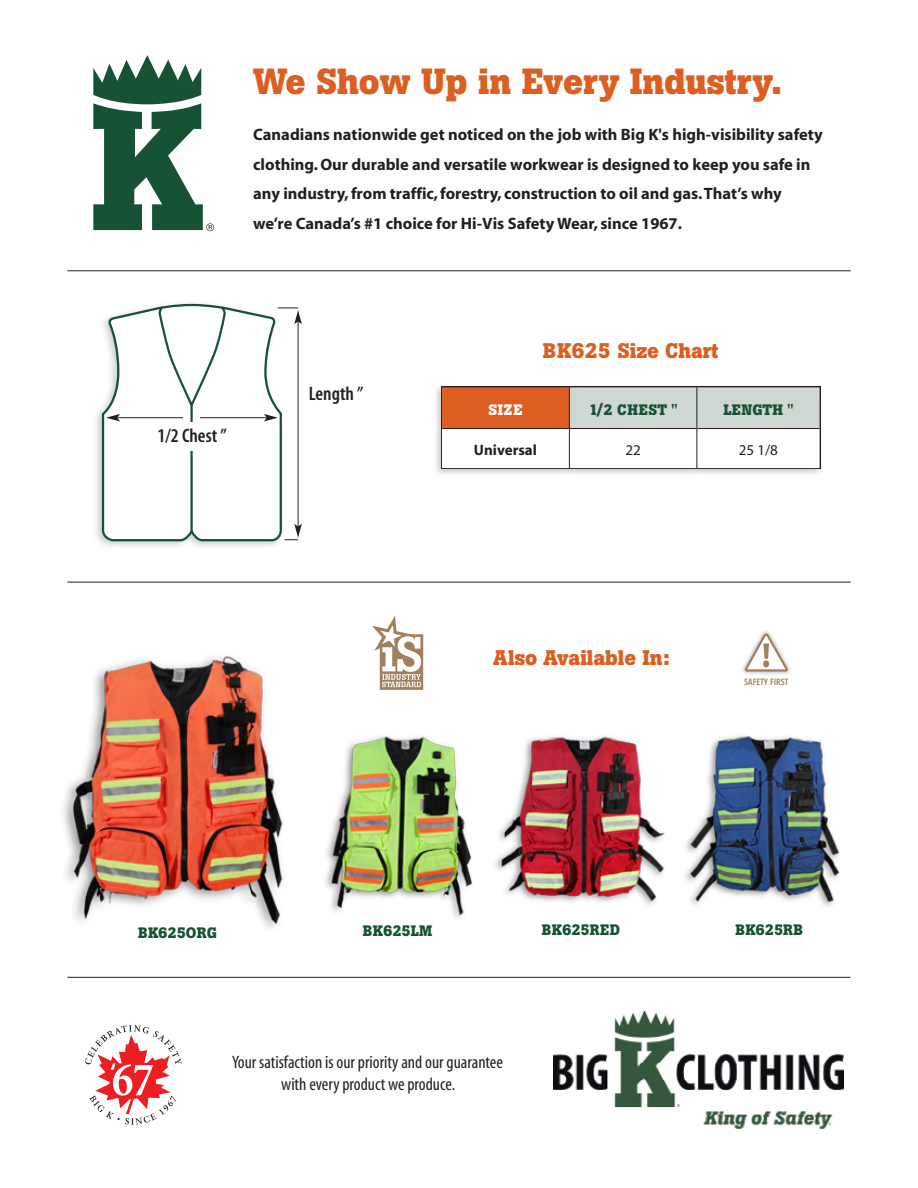
<style>
.page{position:relative;width:918px;height:1188px;background:#fff}
.page>*{position:absolute;margin:0;border:0;box-sizing:border-box;transform-origin:0 0}
.t1{font:700 36px "Boton";color:#dc5f21}
.t2{font:700 21px "Boton";color:#dc5f21}
.t3{font:600 condensed 19.5px "Myriad";color:#231f20}
.t4{font:condensed 18px "Myriad";color:#231f20}
.t5{font:700 16.5px/29.7px "Myriad";color:#231f20}
.t6{font:700 15px "Boton";color:#185234}
.t7{font:700 15px "Myriad";color:#231f20}
.t8{font:15px "Myriad";color:#231f20}
.t9{font:700 15px "Boton";color:#fff}
.t10{font:600 9px "Avenir Next Condensed";color:#a1805d}
</style>
<div class="page">
<hr style="left:68px;top:270px;width:782px;height:1px;background:#231f20">
<hr style="left:68px;top:582px;width:782px;height:1px;background:#231f20">
<hr style="left:68px;top:977px;width:782px;height:1px;background:#231f20">
<svg style="left:93px;top:55px;width:121px;height:176px"></svg>
<img style="left:553px;top:1011px;width:290px;height:118px">
<svg style="left:85px;top:1025px;width:97px;height:100px"></svg>
<img style="left:96px;top:303px;width:183px;height:243px">
<svg style="left:102px;top:304px;width:200px;height:237px"></svg>
<hr style="left:190px;top:403px;width:3px;height:129px;background:#185234">
<div style="left:143px;top:422px;width:98px;height:29px;background:#fff"></div>
<img style="left:436px;top:386px;width:385px;height:88px">
<div style="left:441px;top:387px;width:128px;height:42px;background:#dc5f21"></div>
<div style="left:569px;top:387px;width:128px;height:42px;background:#cfd8d0"></div>
<div style="left:697px;top:387px;width:123px;height:42px;background:#cfd8d0"></div>
<div style="left:441px;top:429px;width:128px;height:40px;background:#fff"></div>
<div style="left:569px;top:429px;width:128px;height:40px;background:#fff"></div>
<div style="left:697px;top:429px;width:123px;height:40px;background:#fff"></div>
<div style="left:441px;top:387px;width:379px;height:82px;border:2px solid #231f20"></div>
<hr style="left:569px;top:387px;width:1px;height:81px;background:#231f20">
<hr style="left:697px;top:387px;width:1px;height:81px;background:#231f20">
<hr style="left:442px;top:428px;width:127px;height:1px;background:#231f20">
<hr style="left:570px;top:428px;width:127px;height:1px;background:#231f20">
<hr style="left:697px;top:428px;width:123px;height:1px;background:#231f20">
<img style="left:63px;top:656px;width:220px;height:272px">
<img style="left:495px;top:736px;width:170px;height:169px">
<img style="left:325px;top:736px;width:148px;height:183px">
<img style="left:685px;top:735px;width:155px;height:171px">
<svg style="left:372px;top:616px;width:51px;height:74px"></svg>
<img style="left:742px;top:631px;width:48px;height:44px">
<svg style="left:744px;top:633px;width:45px;height:39px"></svg>
<div style="left:763px;top:660px;width:6px;height:7px;background:#a1805d;border-radius:50%"></div>
<p class="t1" style="left:253px;top:69px;width:531px">We Show Up in Every Industry.</p>
<p class="t5" style="left:253px;top:121px;width:571px">Canadians nationwide get noticed on the job with Big K's high-visibility safety clothing. Our durable and versatile workwear is designed to keep you safe in any industry, from traffic, forestry, construction to oil and gas. That’s why we’re Canada’s #1 choice for Hi-Vis Safety Wear, since 1967.</p>
<p class="t3" style="left:158px;top:428px;width:71px">1/2 Chest ”</p>
<p class="t3" style="left:309px;top:387px;width:56px">Length ”</p>
<p class="t2" style="left:543px;top:344px;width:177px">BK625 Size Chart</p>
<p class="t9" style="left:488px;top:405px;width:36px">SIZE</p>
<p class="t6" style="left:589px;top:405px;width:90px">1/2 CHEST "</p>
<p class="t6" style="left:723px;top:405px;width:72px">LENGTH "</p>
<p class="t7" style="left:474px;top:445px;width:65px">Universal</p>
<p class="t8" style="left:625px;top:445px;width:17px">22</p>
<p class="t8" style="left:739px;top:445px;width:41px">25 1/8</p>
<p class="t2" style="left:493px;top:650px;width:178px">Also Available In:</p>
<p class="t10" style="left:744px;top:676px;width:45px">SAFETY FIRST</p>
<p class="t6" style="left:138px;top:927px;width:80px">BK625ORG</p>
<p class="t6" style="left:363px;top:926px;width:71px">BK625LM</p>
<p class="t6" style="left:542px;top:925px;width:80px">BK625RED</p>
<p class="t6" style="left:735px;top:925px;width:69px">BK625RB</p>
<p class="t4" style="left:232px;top:1056px;width:272px">Your satisfaction is our priority and our guarantee</p>
<p class="t4" style="left:281px;top:1077px;width:176px">with every product we produce.</p>
</div>
